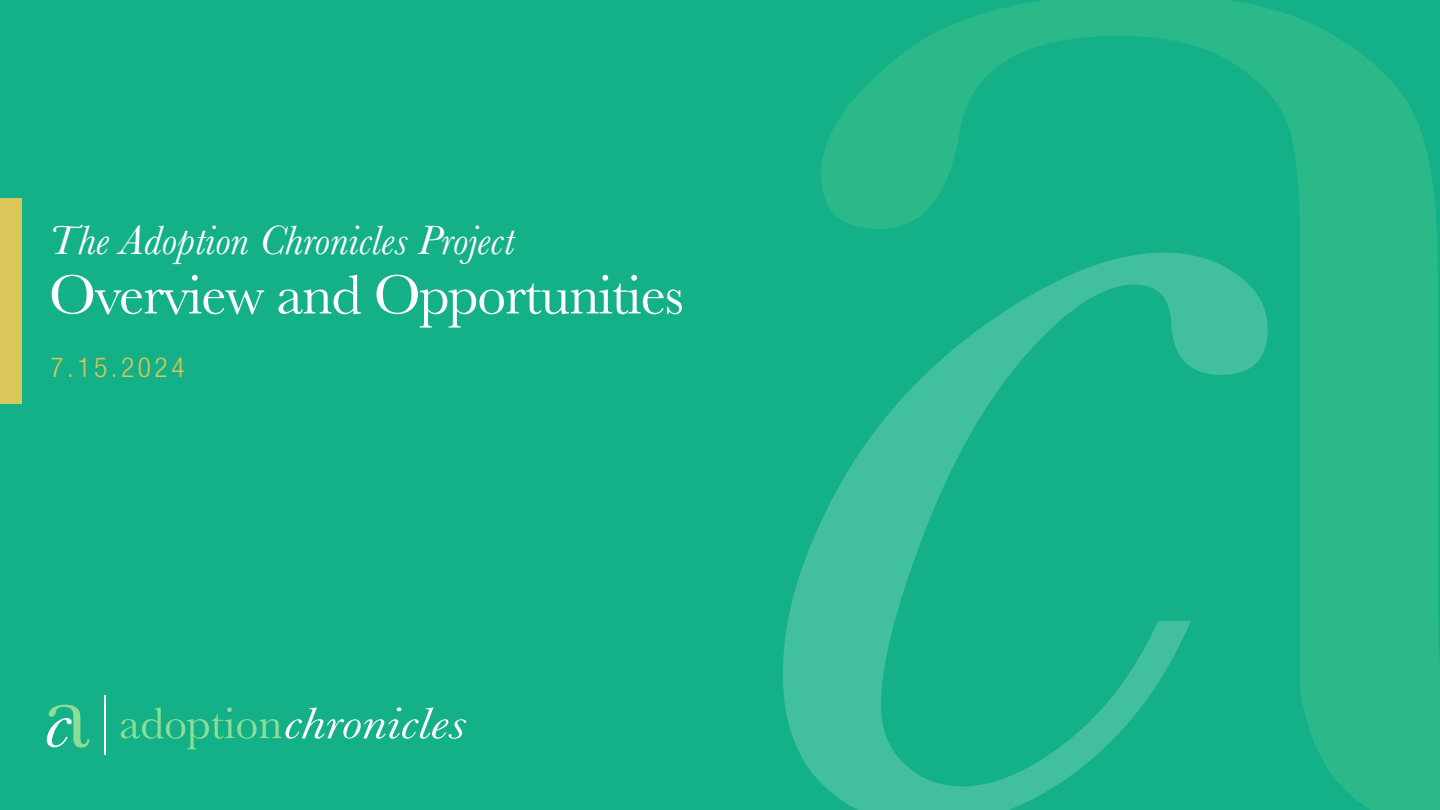
<style>
.page{position:relative;width:1440px;height:810px;background:#14b087}
.page>*{position:absolute;margin:0;border:0;box-sizing:border-box;transform-origin:0 0}
.t1{font:57.5px "Baskerville";letter-spacing:-.02em;color:#fff}
.t2{font:italic 42.5px "Baskerville";color:#fff}
.t3{font:300 condensed 27.5px "Helvetica Neue";letter-spacing:.13em;color:#d9c759}
</style>
<div class="page">
<svg style="left:783px;top:522px;width:38px;height:261px;fill:#42bf9e"></svg>
<svg style="left:821px;top:0;width:619px;height:810px"></svg>
<svg style="left:121px;top:707px;width:345px;height:42px"></svg>
<svg style="left:47px;top:705px;width:42px;height:43px"></svg>
<hr style="left:105px;top:695px;width:1px;height:60px;background:#fff">
<div style="left:0;top:199px;width:22px;height:205px;background:#d9c759"></div>
<p class="t2" style="left:49px;top:212px;width:467px">The Adoption Chronicles Project</p>
<h1 class="t1" style="left:49px;top:258px;width:637px">Overview and Opportunities</h1>
<p class="t3" style="left:50px;top:351px;width:136px">7.15.2024</p>
</div>
